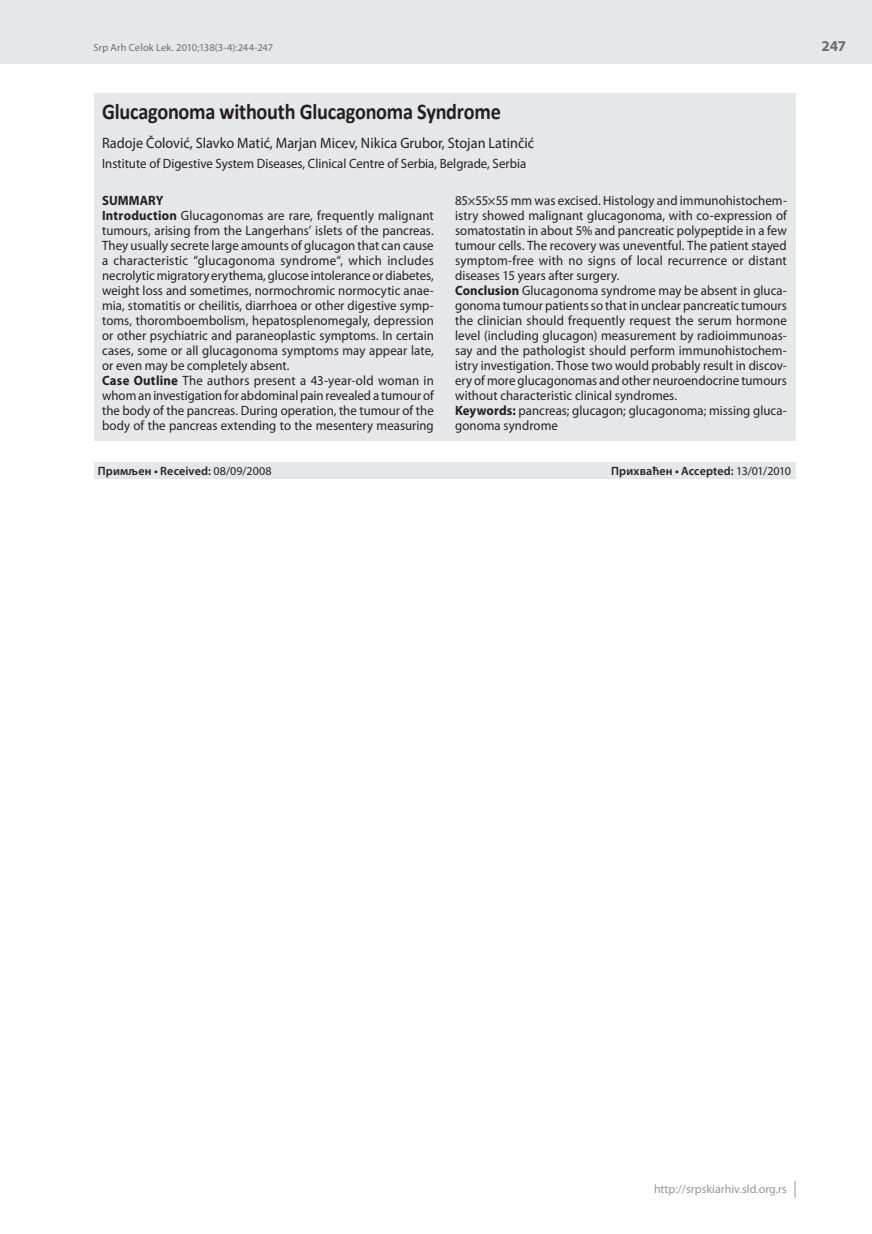
<style>
.page{position:relative;width:872px;height:1234px;background:#fff}
.page>*{position:absolute;margin:0;border:0;box-sizing:border-box;transform-origin:0 0}
.t1{font:700 22.5px "Calibri";letter-spacing:-.01em;color:#231f20;scale:.9 1}
.t2{font:15px "Myriad Pro";color:#231f20;scale:.95 1}
.t3{font:700 15px "Myriad Pro";color:#6c6d70}
.t4{font:13.5px/15px "Myriad Pro";letter-spacing:.005em;color:#231f20;scale:.95 1}
.t5{font:600 12px "Myriad Pro";letter-spacing:.01em;color:#231f20}
.t6{font:12px "Myriad Pro";color:#939598}
.t7{font:10.5px "Myriad Pro";letter-spacing:.01em;color:#6c6d70}
.s1{font-weight:700}
.s2{font-weight:400}
</style>
<div class="page">
<div style="left:0;top:0;width:872px;height:64px;background:#e6e7e9"></div>
<svg style="left:794px;top:1181px;width:1px;height:16px"></svg>
<div style="left:94px;top:186px;width:701px;height:254px;background:#e6e7e9"></div>
<div style="left:94px;top:94px;width:701px;height:92px;background:#e6e7e9"></div>
<div style="left:94px;top:462px;width:701px;height:17px;background:#e6e7e9"></div>
<p class="t7" style="left:94px;top:41px;width:181px">Srp Arh Celok Lek. 2010;138(3-4):244-247</p>
<h1 class="t1" style="left:102px;top:98px;width:444px">Glucagonoma withouth Glucagonoma Syndrome</h1>
<p class="t2" style="left:102px;top:134px;width:456px">Radoje Čolović, Slavko Matić, Marjan Micev, Nikica Grubor, Stojan Latinčić</p>
<p class="t4" style="left:102px;top:155px;width:448px">Institute of Digestive System Diseases, Clinical Centre of Serbia, Belgrade, Serbia</p>
<p class="t4" style="left:102px;top:192px;width:351px"><span class="s1">SUMMARY<br>Introduction</span> Glucagonomas are rare, frequently malignant tumours, arising from the Langerhans’ islets of the pancreas.<br>They usually secrete large amounts of glucagon that can cause a characteristic “glucagonoma syndrome“, which includes necrolytic migratory erythema, glucose intolerance or diabetes, weight loss and sometimes, normochromic normocytic anae&shy;mia, stomatitis or cheilitis, diarrhoea or other digestive symp&shy;toms, thoromboembolism, hepatosplenomegaly, depression or other psychiatric and paraneoplastic symptoms. In certain cases, some or all glucagonoma symptoms may appear late, or even may be completely absent.<br><span class="s1">Case Outline</span> The authors present a 43-year-old woman in whom an investigation for abdominal pain revealed a tumour of the body of the pancreas. During operation, the tumour of the body of the pancreas extending to the mesentery measuring</p>
<p class="t4" style="left:455px;top:192px;width:351px">85×55×55 mm was excised. Histology and immunohistochem&shy;istry showed malignant glucagonoma, with co-expression of somatostatin in about 5% and pancreatic polypeptide in a few tumour cells. The recovery was uneventful. The patient stayed symptom-free with no signs of local recurrence or distant diseases 15 years after surgery.<br><span class="s1">Conclusion</span> Glucagonoma syndrome may be absent in gluca&shy;gonoma tumour patients so that in unclear pancreatic tumours the clinician should frequently request the serum hormone level (including glucagon) measurement by radioimmunoas&shy;say and the pathologist should perform immunohistochem&shy;istry investigation. Those two would probably result in discov&shy;ery of more glucagonomas and other neuroendocrine tumours without characteristic clinical syndromes.<br><span class="s1">Keywords:</span> pancreas; glucagon; glucagonoma; missing gluca&shy;gonoma syndrome</p>
<p class="t5" style="left:98px;top:463px;width:175px">Примљен • Received: <span class="s2">08/09/2008</span></p>
<p class="t5" style="left:611px;top:463px;width:181px">Прихваћен • Accepted: <span class="s2">13/01/2010</span></p>
<p class="t3" style="left:821px;top:36px;width:26px">247</p>
<p class="t6" style="left:654px;top:1181px;width:134px">http://srpskiarhiv.sld.org.rs</p>
</div>
